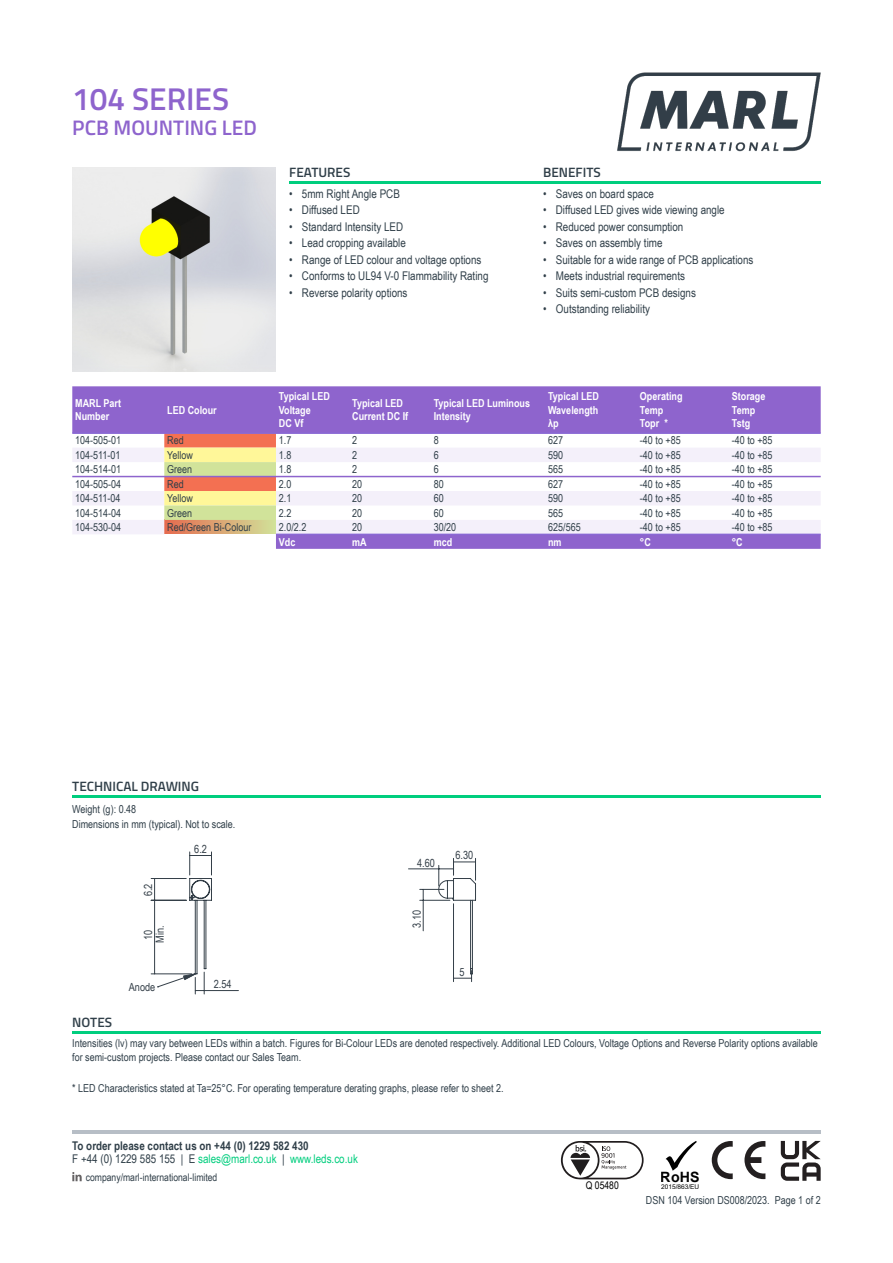
<style>
.page{position:relative;width:893px;height:1263px;background:#fff}
.page>*{position:absolute;margin:0;border:0;box-sizing:border-box;transform-origin:0 0}
.t1{font:600 31.5px "Titillium";color:#8e64cd}
.t2{font:600 21px "Titillium";color:#8e64cd}
.t3{font:700 14.25px "Arial";color:#000}
.t4{font:600 13.5px "Titillium";color:#303f49}
.t5{font:12px "Arial Narrow";color:#303f49}
.t6{font:700 12px/13.5px "Arial Narrow";color:#303f49}
.t7{font:11.25px "Arial Narrow";color:#343f48}
.t8{font:10.95px/13.5px "Arial Narrow";color:#303f49}
.t9{font:700 10.95px/13.5px "Arial Narrow";color:#fff}
.t10{font:10.5px "Arial Narrow";color:#303f49}
.t11{font:10.5px "Arial Narrow";color:#000}
.t12{font:6.45px "Arial";color:#000}
.s1{font-weight:400}
.s2{font-weight:400;color:#00ce7e}
</style>
<div class="page">
<hr style="left:72px;top:1130px;width:749px;height:3px;background:#b7bec6">
<svg style="left:72px;top:1172px;width:10px;height:9px"></svg>
<img style="left:617px;top:72px;width:204px;height:80px">
<svg style="left:712px;top:1141px;width:21px;height:38px"></svg>
<svg style="left:744px;top:1141px;width:21px;height:38px"></svg>
<svg style="left:561px;top:1141px;width:83px;height:38px"></svg>
<svg style="left:666px;top:1141px;width:31px;height:30px"></svg>
<svg style="left:781px;top:1141px;width:40px;height:40px"></svg>
<img style="left:72px;top:168px;width:204px;height:203px">
<hr style="left:289px;top:181px;width:532px;height:3px;background:#00ce7e">
<svg style="left:72px;top:386px;width:749px;height:163px;fill:#8e64cd"></svg>
<svg style="left:72px;top:448px;width:749px;height:86px;fill:#f4f0fa"></svg>
<svg style="left:164px;top:434px;width:112px;height:86px;background:#ebc484"></svg>
<hr style="left:72px;top:476px;width:749px;height:1px;background:#8e64cd">
<hr style="left:72px;top:432px;width:749px;height:2px;background:#8a69d4">
<hr style="left:276px;top:534px;width:545px;height:1px;background:#8a69d4">
<hr style="left:72px;top:1031px;width:749px;height:3px;background:#00ce7e">
<hr style="left:72px;top:795px;width:749px;height:3px;background:#00ce7e">
<hr style="left:408px;top:868px;width:31px;height:1px;background:#343f48">
<hr style="left:204px;top:990px;width:34px;height:1px;background:#343f48">
<hr style="left:151px;top:878px;width:35px;height:1px;background:#343f48">
<hr style="left:151px;top:900px;width:35px;height:1px;background:#343f48">
<hr style="left:151px;top:973px;width:41px;height:1px;background:#343f48">
<svg style="left:154px;top:852px;width:58px;height:142px"></svg>
<svg style="left:420px;top:858px;width:56px;height:124px"></svg>
<h1 class="t1" style="left:72px;top:86px;width:158px">104 SERIES</h1>
<h2 class="t2" style="left:72px;top:119px;width:186px">PCB MOUNTING LED</h2>
<p class="t4" style="left:289px;top:167px;width:63px">FEATURES</p>
<p class="t4" style="left:543px;top:167px;width:59px">BENEFITS</p>
<p class="t5" style="left:289px;top:189px;width:112px">• 5mm Right Angle PCB</p>
<p class="t5" style="left:289px;top:206px;width:72px">• Diffused LED</p>
<p class="t5" style="left:289px;top:222px;width:115px">• Standard Intensity LED</p>
<p class="t5" style="left:289px;top:239px;width:118px">• Lead cropping available</p>
<p class="t5" style="left:289px;top:255px;width:194px">• Range of LED colour and voltage options</p>
<p class="t5" style="left:289px;top:272px;width:201px">• Conforms to UL94 V-0 Flammability Rating</p>
<p class="t5" style="left:289px;top:288px;width:120px">• Reverse polarity options</p>
<p class="t5" style="left:543px;top:189px;width:112px">• Saves on board space</p>
<p class="t5" style="left:543px;top:205px;width:183px">• Diffused LED gives wide viewing angle</p>
<p class="t5" style="left:543px;top:222px;width:142px">• Reduced power consumption</p>
<p class="t5" style="left:543px;top:238px;width:121px">• Saves on assembly time</p>
<p class="t5" style="left:543px;top:255px;width:212px">• Suitable for a wide range of PCB applications</p>
<p class="t5" style="left:543px;top:271px;width:143px">• Meets industrial requirements</p>
<p class="t5" style="left:543px;top:288px;width:154px">• Suits semi-custom PCB designs</p>
<p class="t5" style="left:543px;top:304px;width:108px">• Outstanding reliability</p>
<p class="t9" style="left:75px;top:397px;width:47px">MARL Part<br>Number</p>
<p class="t9" style="left:167px;top:404px;width:51px">LED Colour</p>
<p class="t9" style="left:279px;top:391px;width:52px">Typical LED<br>Voltage<br>DC Vf</p>
<p class="t9" style="left:352px;top:397px;width:58px">Typical LED<br>Current DC If</p>
<p class="t9" style="left:434px;top:397px;width:98px">Typical LED Luminous<br>Intensity</p>
<p class="t9" style="left:548px;top:391px;width:52px;text-align:justify">Typical LED Wavelength λp</p>
<p class="t9" style="left:640px;top:391px;width:44px">Operating<br>Temp<br>Topr *</p>
<p class="t9" style="left:732px;top:391px;width:35px">Storage<br>Temp<br>Tstg</p>
<p class="t8" style="left:75px;top:435px;width:47px">104-505-01</p>
<p class="t8" style="left:167px;top:435px;width:18px">Red</p>
<p class="t8" style="left:279px;top:435px;width:14px">1.7</p>
<p class="t8" style="left:352px;top:435px;width:7px">2</p>
<p class="t8" style="left:434px;top:435px;width:7px">8</p>
<p class="t8" style="left:548px;top:435px;width:17px">627</p>
<p class="t8" style="left:640px;top:435px;width:42px">-40 to +85</p>
<p class="t8" style="left:732px;top:435px;width:42px">-40 to +85</p>
<p class="t8" style="left:75px;top:449px;width:47px">104-511-01</p>
<p class="t8" style="left:167px;top:449px;width:27px">Yellow</p>
<p class="t8" style="left:279px;top:449px;width:14px">1.8</p>
<p class="t8" style="left:352px;top:449px;width:7px">2</p>
<p class="t8" style="left:434px;top:449px;width:7px">6</p>
<p class="t8" style="left:548px;top:449px;width:17px">590</p>
<p class="t8" style="left:640px;top:449px;width:42px">-40 to +85</p>
<p class="t8" style="left:732px;top:449px;width:42px">-40 to +85</p>
<p class="t8" style="left:75px;top:464px;width:47px">104-514-01</p>
<p class="t8" style="left:167px;top:464px;width:27px">Green</p>
<p class="t8" style="left:279px;top:464px;width:14px">1.8</p>
<p class="t8" style="left:352px;top:464px;width:7px">2</p>
<p class="t8" style="left:434px;top:464px;width:7px">6</p>
<p class="t8" style="left:548px;top:464px;width:17px">565</p>
<p class="t8" style="left:640px;top:464px;width:42px">-40 to +85</p>
<p class="t8" style="left:732px;top:464px;width:42px">-40 to +85</p>
<p class="t8" style="left:75px;top:478px;width:48px">104-505-04</p>
<p class="t8" style="left:167px;top:478px;width:18px">Red</p>
<p class="t8" style="left:279px;top:478px;width:14px">2.0</p>
<p class="t8" style="left:352px;top:478px;width:12px">20</p>
<p class="t8" style="left:434px;top:478px;width:12px">80</p>
<p class="t8" style="left:548px;top:478px;width:17px">627</p>
<p class="t8" style="left:640px;top:478px;width:42px">-40 to +85</p>
<p class="t8" style="left:732px;top:478px;width:42px">-40 to +85</p>
<p class="t8" style="left:75px;top:493px;width:47px">104-511-04</p>
<p class="t8" style="left:167px;top:493px;width:27px">Yellow</p>
<p class="t8" style="left:279px;top:493px;width:14px">2.1</p>
<p class="t8" style="left:352px;top:493px;width:12px">20</p>
<p class="t8" style="left:434px;top:493px;width:12px">60</p>
<p class="t8" style="left:548px;top:493px;width:17px">590</p>
<p class="t8" style="left:640px;top:493px;width:42px">-40 to +85</p>
<p class="t8" style="left:732px;top:493px;width:42px">-40 to +85</p>
<p class="t8" style="left:75px;top:507px;width:48px">104-514-04</p>
<p class="t8" style="left:167px;top:507px;width:27px">Green</p>
<p class="t8" style="left:279px;top:507px;width:14px">2.2</p>
<p class="t8" style="left:352px;top:507px;width:12px">20</p>
<p class="t8" style="left:434px;top:507px;width:12px">60</p>
<p class="t8" style="left:548px;top:507px;width:17px">565</p>
<p class="t8" style="left:640px;top:507px;width:42px">-40 to +85</p>
<p class="t8" style="left:732px;top:507px;width:42px">-40 to +85</p>
<p class="t8" style="left:75px;top:521px;width:48px">104-530-04</p>
<p class="t8" style="left:167px;top:521px;width:86px">Red/Green Bi-Colour</p>
<p class="t8" style="left:279px;top:521px;width:29px">2.0/2.2</p>
<p class="t8" style="left:352px;top:521px;width:12px">20</p>
<p class="t8" style="left:434px;top:521px;width:24px">30/20</p>
<p class="t8" style="left:548px;top:521px;width:34px">625/565</p>
<p class="t8" style="left:640px;top:521px;width:42px">-40 to +85</p>
<p class="t8" style="left:732px;top:521px;width:42px">-40 to +85</p>
<p class="t9" style="left:279px;top:536px;width:18px">Vdc</p>
<p class="t9" style="left:352px;top:536px;width:16px">mA</p>
<p class="t9" style="left:434px;top:536px;width:20px">mcd</p>
<p class="t9" style="left:548px;top:536px;width:15px">nm</p>
<p class="t9" style="left:640px;top:536px;width:12px">°C</p>
<p class="t9" style="left:732px;top:536px;width:12px">°C</p>
<p class="t4" style="left:72px;top:781px;width:128px">TECHNICAL DRAWING</p>
<p class="t8" style="left:72px;top:803px;width:165px;line-height:15px">Weight (g): 0.48<br>Dimensions in mm (typical). Not to scale.</p>
<p class="t7" style="left:194px;top:845px;width:14px">6.2</p>
<p class="t7" style="left:144px;top:896px;width:14px;rotate:-90deg">6.2</p>
<p class="t7" style="left:144px;top:940px;width:12px;rotate:-90deg">10</p>
<p class="t7" style="left:156px;top:943px;width:19px;rotate:-90deg">Min.</p>
<p class="t7" style="left:129px;top:983px;width:28px">Anode</p>
<p class="t7" style="left:214px;top:980px;width:19px">2.54</p>
<p class="t7" style="left:417px;top:859px;width:19px">4.60</p>
<p class="t7" style="left:413px;top:928px;width:19px;rotate:-90deg">3.10</p>
<p class="t7" style="left:455px;top:851px;width:19px">6.30</p>
<p class="t7" style="left:459px;top:967px;width:7px">5</p>
<p class="t4" style="left:72px;top:1017px;width:41px">NOTES</p>
<p class="t8" style="left:72px;top:1038px;width:747px">Intensities (lv) may vary between LEDs within a batch. Figures for Bi-Colour LEDs are denoted respectively. Additional LED Colours, Voltage Options and Reverse Polarity options available for semi-custom projects. Please contact our Sales Team.</p>
<p class="t8" style="left:72px;top:1083px;width:433px">* LED Characteristics stated at Ta=25°C. For operating temperature derating graphs, please refer to sheet 2.</p>
<p class="t6" style="left:72px;top:1140px;width:287px">To order please contact us on +44 (0) 1229 582 430<br><span class="s1">F +44 (0) 1229 585 155 | E</span> <span class="s2">sales@marl.co.uk</span> <span class="s1">|</span> <span class="s2">www.leds.co.uk</span></p>
<p class="t10" style="left:86px;top:1173px;width:133px">company/marl-international-limited</p>
<h3 class="t3" style="left:661px;top:1171px;width:40px">RoHS</h3>
<p class="t11" style="left:586px;top:1181px;width:35px">Q 05480</p>
<p class="t12" style="left:661px;top:1184px;width:40px">2015/863/EU</p>
<p class="t8" style="left:646px;top:1194px;width:176px">DSN 104 Version DS008/2023. Page 1 of 2</p>
</div>
